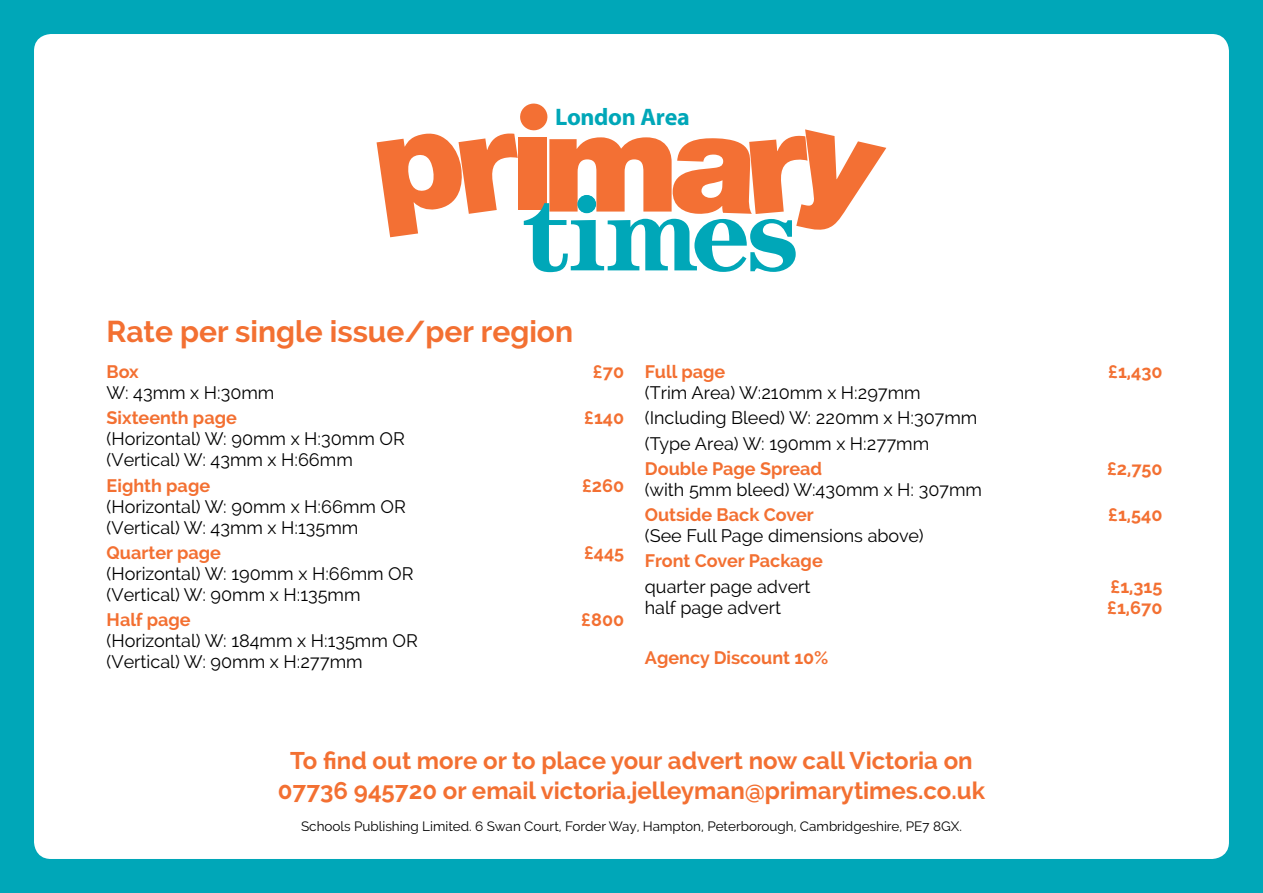
<style>
.page{position:relative;width:1263px;height:893px;background:#00a7b8}
.page>*{position:absolute;margin:0;border:0;box-sizing:border-box;transform-origin:0 0}
.t1{font:700 30px "Raleway";color:#f37032}
.t2{font:700 24px/30px "Raleway";color:#f37032;text-align:center}
.t3{font:700 24px "Myriad Pro";letter-spacing:-.015em;color:#00a7b8}
.t4{font:18px/21px "Raleway";color:#000}
.t5{font:700 18px "Raleway";color:#f37032}
.t6{font:13.5px "Raleway";color:#000}
</style>
<div class="page">
<div style="left:34px;top:34px;width:1195px;height:825px;background:#fff;border-radius:17px"></div>
<svg style="left:377px;top:103px;width:509px;height:169px"></svg>
<div style="left:577px;top:195px;width:19px;height:18px;background:#00a7b8;border-radius:50%"></div>
<h2 class="t3" style="left:555px;top:102px;width:136px">London Area</h2>
<h1 class="t1" style="left:107px;top:314px;width:468px">Rate per single issue/per region</h1>
<p class="t5" style="left:107px;top:361px;width:34px">Box</p>
<p class="t5" style="left:593px;top:361px;width:33px">£70</p>
<p class="t4" style="left:107px;top:382px;width:169px">W: 43mm x H:30mm</p>
<p class="t5" style="left:107px;top:408px;width:132px">Sixteenth page</p>
<p class="t5" style="left:584px;top:408px;width:41px">£140</p>
<p class="t4" style="left:107px;top:428px;width:300px">(Horizontal) W: 90mm x H:30mm OR (Vertical) W: 43mm x H:66mm</p>
<p class="t5" style="left:107px;top:475px;width:105px">Eighth page</p>
<p class="t5" style="left:582px;top:475px;width:44px">£260</p>
<p class="t4" style="left:107px;top:496px;width:301px">(Horizontal) W: 90mm x H:66mm OR (Vertical) W: 43mm x H:135mm</p>
<p class="t5" style="left:107px;top:542px;width:116px">Quarter page</p>
<p class="t5" style="left:584px;top:542px;width:42px">£445</p>
<p class="t4" style="left:107px;top:563px;width:309px">(Horizontal) W: 190mm x H:66mm OR (Vertical) W: 90mm x H:135mm</p>
<p class="t5" style="left:107px;top:609px;width:86px">Half page</p>
<p class="t5" style="left:581px;top:609px;width:44px">£800</p>
<p class="t4" style="left:107px;top:630px;width:313px">(Horizontal) W: 184mm x H:135mm OR (Vertical) W: 90mm x H:277mm</p>
<p class="t5" style="left:645px;top:361px;width:82px">Full page</p>
<p class="t5" style="left:1108px;top:361px;width:56px">£1,430</p>
<p class="t4" style="left:645px;top:380px;width:334px;line-height:25.2px">(Trim Area) W:210mm x H:297mm (Including Bleed) W: 220mm x H:307mm (Type Area) W: 190mm x H:277mm</p>
<p class="t5" style="left:645px;top:458px;width:179px">Double Page Spread</p>
<p class="t5" style="left:1107px;top:458px;width:57px">£2,750</p>
<p class="t4" style="left:645px;top:479px;width:339px">(with 5mm bleed) W:430mm x H: 307mm</p>
<p class="t5" style="left:645px;top:504px;width:170px">Outside Back Cover</p>
<p class="t5" style="left:1108px;top:504px;width:56px">£1,540</p>
<p class="t4" style="left:645px;top:525px;width:280px">(See Full Page dimensions above)</p>
<p class="t5" style="left:645px;top:551px;width:179px">Front Cover Package</p>
<p class="t4" style="left:645px;top:576px;width:167px">quarter page advert</p>
<p class="t5" style="left:1110px;top:576px;width:53px">£1,315</p>
<p class="t4" style="left:645px;top:597px;width:138px">half page advert</p>
<p class="t5" style="left:1107px;top:597px;width:57px">£1,670</p>
<p class="t5" style="left:645px;top:647px;width:185px">Agency Discount 10%</p>
<h2 class="t2" style="left:278px;top:745px;width:709px">To find out more or to place your advert now call Victoria on<br>07736 945720 or email victoria.jelleyman@primarytimes.co.uk</h2>
<p class="t6" style="left:301px;top:819px;width:662px">Schools Publishing Limited. 6 Swan Court, Forder Way, Hampton, Peterborough, Cambridgeshire, PE7 8GX.</p>
</div>
